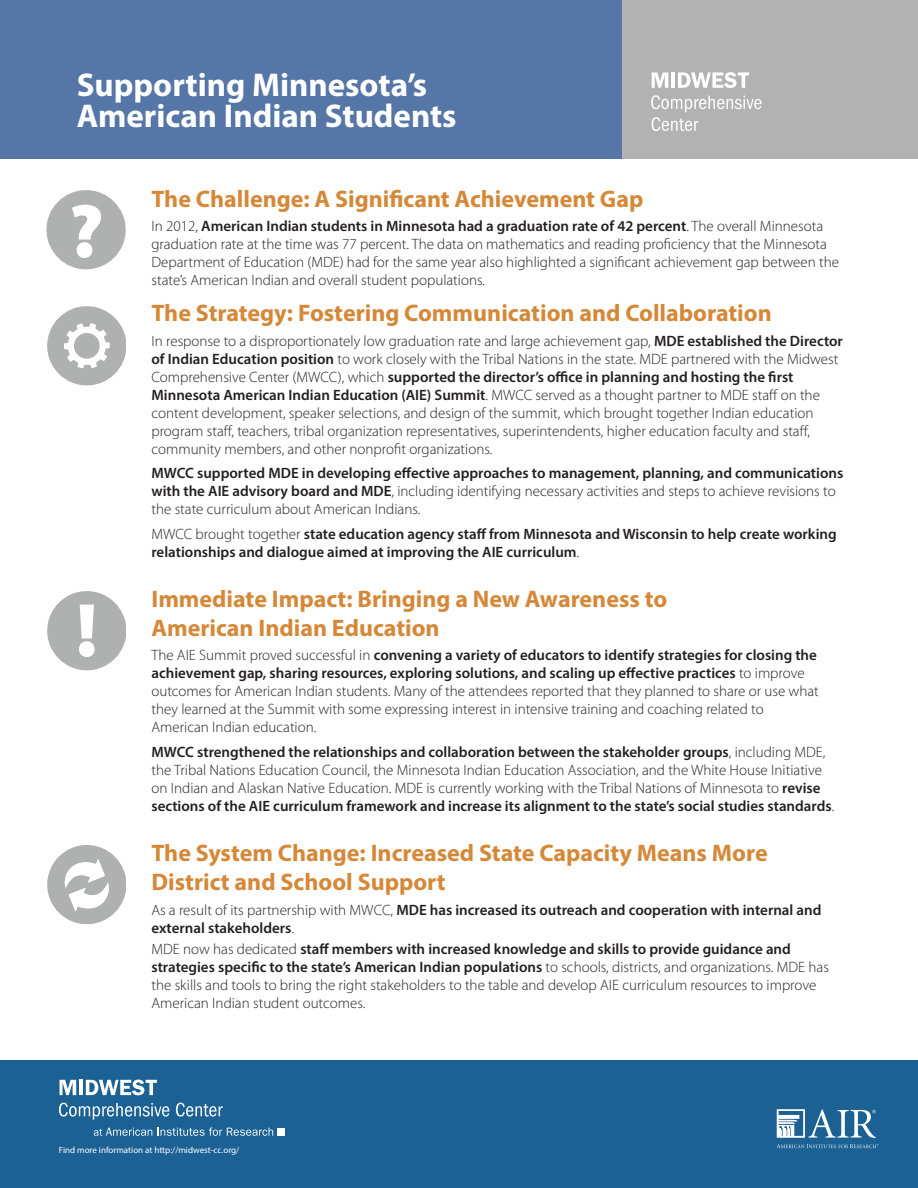
<style>
.page{position:relative;width:918px;height:1188px;background:#fff}
.page>*{position:absolute;margin:0;border:0;box-sizing:border-box;transform-origin:0 0}
.t1{font:900 76.5px "Myriad Pro";color:#fff}
.t2{font:700 33px/31.5px "Myriad Pro";color:#fff}
.t3{font:700 24px/28.8px "Myriad Pro";color:#d58838}
.t4{font:300 15px/18px "Myriad Pro";color:#231f20}
.t5{font:600 15px/18px "Myriad Pro";color:#231f20}
.t6{font:9px "Myriad Pro";color:#fff}
.s1{font-weight:600}
.s2{font-weight:300}
</style>
<div class="page">
<div style="left:0;top:1060px;width:918px;height:128px;background:#1b6194"></div>
<div style="left:0;top:0;width:622px;height:159px;background:#5576a6"></div>
<div style="left:622px;top:0;width:296px;height:159px;background:#b2b2b2"></div>
<svg style="left:777px;top:1109px;width:99px;height:29px"></svg>
<svg style="left:777px;top:1144px;width:102px;height:4px"></svg>
<svg style="left:60px;top:1080px;width:16px;height:15px"></svg>
<hr style="left:79px;top:1080px;width:4px;height:15px;background:#fff">
<svg style="left:86px;top:1080px;width:71px;height:15px"></svg>
<svg style="left:59px;top:1103px;width:110px;height:17px"></svg>
<svg style="left:176px;top:1103px;width:47px;height:14px"></svg>
<svg style="left:94px;top:1128px;width:58px;height:8px"></svg>
<svg style="left:158px;top:1128px;width:115px;height:8px"></svg>
<div style="left:278px;top:1128px;width:7px;height:8px;background:#fff"></div>
<svg style="left:652px;top:72px;width:16px;height:16px"></svg>
<hr style="left:671px;top:72px;width:4px;height:16px;background:#fff">
<svg style="left:678px;top:72px;width:71px;height:16px"></svg>
<svg style="left:651px;top:95px;width:111px;height:36px"></svg>
<div style="left:46px;top:190px;width:79px;height:79px;background:#afb1b1;border-radius:50%"></div>
<div style="left:47px;top:306px;width:79px;height:79px;background:#afb1b1;border-radius:50%"></div>
<svg style="left:64px;top:323px;width:46px;height:45px"></svg>
<div style="left:47px;top:591px;width:79px;height:79px;background:#afb1b1;border-radius:50%"></div>
<div style="left:47px;top:845px;width:79px;height:78px;background:#afb1b1;border-radius:50%"></div>
<svg style="left:65px;top:859px;width:44px;height:53px"></svg>
<p class="t2" style="left:77px;top:68px;width:381px">Supporting Minnesota’s<br>American Indian Students</p>
<h1 class="t1" style="left:68px;top:180px;width:37px">?</h1>
<h1 class="t1" style="left:76px;top:579px;width:23px">!</h1>
<p class="t3" style="left:151px;top:183px;width:494px">The Challenge: A Significant Achievement Gap</p>
<p class="t4" style="left:151px;top:217px;width:689px">In 2012, <span class="s1">American Indian students in Minnesota had a graduation rate of 42 percent</span>. The overall Minnesota graduation rate at the time was 77 percent. The data on mathematics and reading proficiency that the Minnesota Department of Education (MDE) had for the same year also highlighted a significant achievement gap between the state’s American Indian and overall student populations.</p>
<p class="t3" style="left:151px;top:298px;width:622px">The Strategy: Fostering Communication and Collaboration</p>
<p class="t4" style="left:151px;top:331px;width:693px">In response to a disproportionately low graduation rate and large achievement gap, <span class="s1">MDE established the Director of Indian Education position</span> to work closely with the Tribal Nations in the state. MDE partnered with the Midwest Comprehensive Center (MWCC), which <span class="s1">supported the director’s office in planning and hosting the first Minnesota American Indian Education (AIE) Summit</span>. MWCC served as a thought partner to MDE staff on the content development, speaker selections, and design of the summit, which brought together Indian education program staff, teachers, tribal organization representatives, superintendents, higher education faculty and staff, community members, and other nonprofit organizations.</p>
<p class="t5" style="left:151px;top:464px;width:693px">MWCC supported MDE in developing effective approaches to management, planning, and communications with the AIE advisory board and MDE<span class="s2">, including identifying necessary activities and steps to achieve revisions to the state curriculum about American Indians.</span></p>
<p class="t5" style="left:151px;top:525px;width:687px"><span class="s2">MWCC brought together</span> state education agency staff from Minnesota and Wisconsin to help create working relationships and dialogue aimed at improving the AIE curriculum<span class="s2">.</span></p>
<p class="t3" style="left:151px;top:584px;width:517px">Immediate Impact: Bringing a New Awareness to<br>American Indian Education</p>
<p class="t4" style="left:151px;top:646px;width:669px">The AIE Summit proved successful in <span class="s1">convening a variety of educators to identify strategies for closing the achievement gap, sharing resources, exploring solutions, and scaling up effective practices</span> to improve outcomes for American Indian students. Many of the attendees reported that they planned to share or use what they learned at the Summit with some expressing interest in intensive training and coaching related to American Indian education.</p>
<p class="t4" style="left:151px;top:743px;width:684px"><span class="s1">MWCC strengthened the relationships and collaboration between the stakeholder groups</span>, including MDE, the Tribal Nations Education Council, the Minnesota Indian Education Association, and the White House Initiative on Indian and Alaskan Native Education. MDE is currently working with the Tribal Nations of Minnesota to <span class="s1">revise sections of the AIE curriculum framework and increase its alignment to the state’s social studies standards</span>.</p>
<p class="t3" style="left:151px;top:838px;width:618px">The System Change: Increased State Capacity Means More<br>District and School Support</p>
<p class="t5" style="left:151px;top:900px;width:672px"><span class="s2">As a result of its partnership with MWCC,</span> MDE has increased its outreach and cooperation with internal and external stakeholders<span class="s2">.</span></p>
<p class="t4" style="left:151px;top:939px;width:679px">MDE now has dedicated <span class="s1">staff members with increased knowledge and skills to provide guidance and strategies specific to the state’s American Indian populations</span> to schools, districts, and organizations. MDE has the skills and tools to bring the right stakeholders to the table and develop AIE curriculum resources to improve American Indian student outcomes.</p>
<p class="t6" style="left:59px;top:1145px;width:182px">Find more information at http://midwest-cc.org/</p>
</div>
